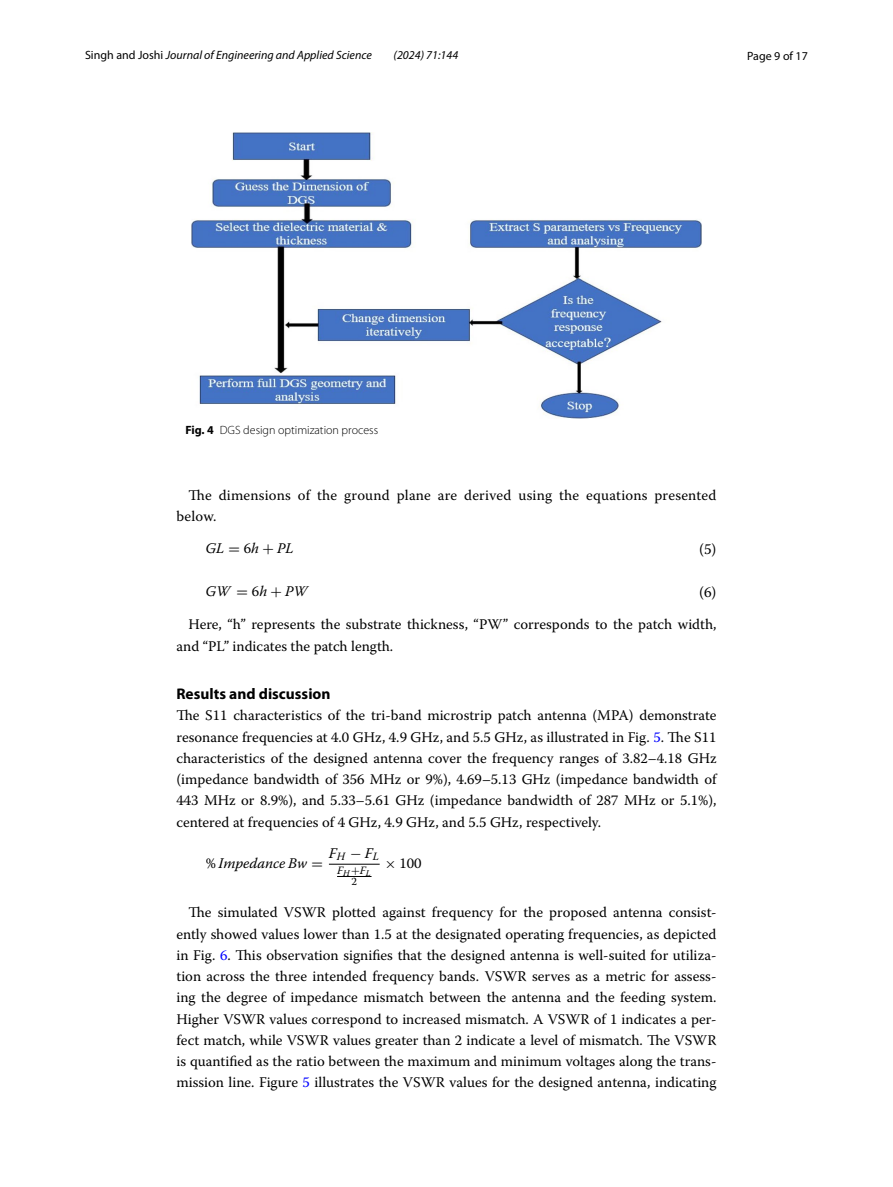
<style>
.page{position:relative;width:893px;height:1187px;background:#fff}
.page>*{position:absolute;margin:0;border:0;box-sizing:border-box;transform-origin:0 0}
.t1{font:700 15.45px "Myriad Pro";color:#000}
.t2{font:15px "Warnock Pro";color:#000}
.t3{font:14.7px/21.1px "Warnock Pro";color:#000}
.t4{font:14.7px "Warnock Pro It 6";color:#000}
.t5{font:14.7px "Warnock Pro It 7";color:#000}
.t6{font:14.7px "Warnock Pro It 8";color:#000}
.t7{font:14.7px "Warnock Pro Regular 6";color:#000}
.t8{font:italic 12px "Myriad Pro";color:#000}
.t9{font:300 12px "Myriad Pro";color:#000}
.t10{font:12px "Myriad Pro";color:#000}
.t11{font:11.25px "Warnock Pro It 6";color:#000}
.t12{font:11.25px "Warnock Pro Regular 6";color:#000}
.s1{font-style:normal}
.s2{font-weight:700}
.s3{font-family:"MTSYN6"}
.s4{font-family:"Warnock Pro Regular 7"}
.s5{font-family:"MTSYN7"}
.s6{font-family:"Warnock Pro Regular 8"}
.s7{color:#00f}
.s8{font-family:"MTSYN5"}
.s9{font-family:"Warnock Pro Regular 6"}
</style>
<div class="page">
<hr style="left:329px;top:863px;width:51px;height:1px;background:#000">
<hr style="left:337px;top:876px;width:34px;height:1px;background:#000">
<img style="left:191px;top:133px;width:511px;height:285px">
<p class="t8" style="left:85px;top:48px;width:288px"><span class="s1">Singh and Joshi</span> Journal of Engineering and Applied Science</p>
<p class="t8" style="left:394px;top:48px;width:66px">(2024) 71:144</p>
<p class="t10" style="left:747px;top:48px;width:62px">Page 9 of 17</p>
<p class="t9" style="left:185px;top:423px;width:194px"><span class="s2">Fig. 4</span> DGS design optimization process</p>
<p class="t3" style="left:176px;top:484px;width:541px;text-indent:12px">The dimensions of the ground plane are derived using the equations presented below.</p>
<p class="t5" style="left:205px;top:542px;width:90px">GL<span class="s3">=</span><span class="s4">6</span>h<span class="s3">+</span>PL</p>
<p class="t2" style="left:699px;top:540px;width:19px">(5)</p>
<p class="t6" style="left:205px;top:586px;width:104px">GW <span class="s5">=</span><span class="s6">6</span>h<span class="s5">+</span>PW</p>
<p class="t2" style="left:699px;top:583px;width:19px">(6)</p>
<p class="t3" style="left:176px;top:613px;width:541px;text-indent:12px">Here, “h” represents the substrate thickness, “PW” corresponds to the patch width, and “PL” indicates the patch length.</p>
<p class="t1" style="left:176px;top:683px;width:156px">Results and discussion</p>
<p class="t3" style="left:176px;top:704px;width:542px;text-align:justify">The S11 characteristics of the tri-band microstrip patch antenna (MPA) demonstrate resonance frequencies at 4.0 GHz, 4.9 GHz, and 5.5 GHz, as illustrated in Fig. <span class="s7">5</span>. The S11 characteristics of the designed antenna cover the frequency ranges of 3.82–4.18 GHz (impedance bandwidth of 356 MHz or 9%), 4.69–5.13 GHz (impedance bandwidth of 443 MHz or 8.9%), and 5.33–5.61 GHz (impedance bandwidth of 287 MHz or 5.1%), centered at frequencies of 4 GHz, 4.9 GHz, and 5.5 GHz, respectively.</p>
<p class="t4" style="left:329px;top:847px;width:52px">F<sub>H</sub> <span class="s8">−</span> F<sub>L</sub></p>
<p class="t11" style="left:337px;top:865px;width:35px">F<sub>H</sub> <span class="s8">+</span>F<sub>L</sub></p>
<p class="t12" style="left:351px;top:874px;width:7px">2</p>
<p class="t4" style="left:206px;top:857px;width:119px"><span class="s9">%</span> Impedance Bw <span class="s8">=</span></p>
<p class="t7" style="left:385px;top:854px;width:38px"><span class="s8">×</span> 100</p>
<p class="t3" style="left:176px;top:901px;width:542px;text-align:justify;text-indent:12px">The simulated VSWR plotted against frequency for the proposed antenna consist&shy;ently showed values lower than 1.5 at the designated operating frequencies, as depicted in Fig. <span class="s7">6</span>. This observation signifies that the designed antenna is well-suited for utiliza&shy;tion across the three intended frequency bands. VSWR serves as a metric for assess&shy;ing the degree of impedance mismatch between the antenna and the feeding system.<br>Higher VSWR values correspond to increased mismatch. A VSWR of 1 indicates a per&shy;fect match, while VSWR values greater than 2 indicate a level of mismatch. The VSWR is quantified as the ratio between the maximum and minimum voltages along the trans&shy;mission line. Figure <span class="s7">5</span> illustrates the VSWR values for the designed antenna, indicating</p>
</div>
